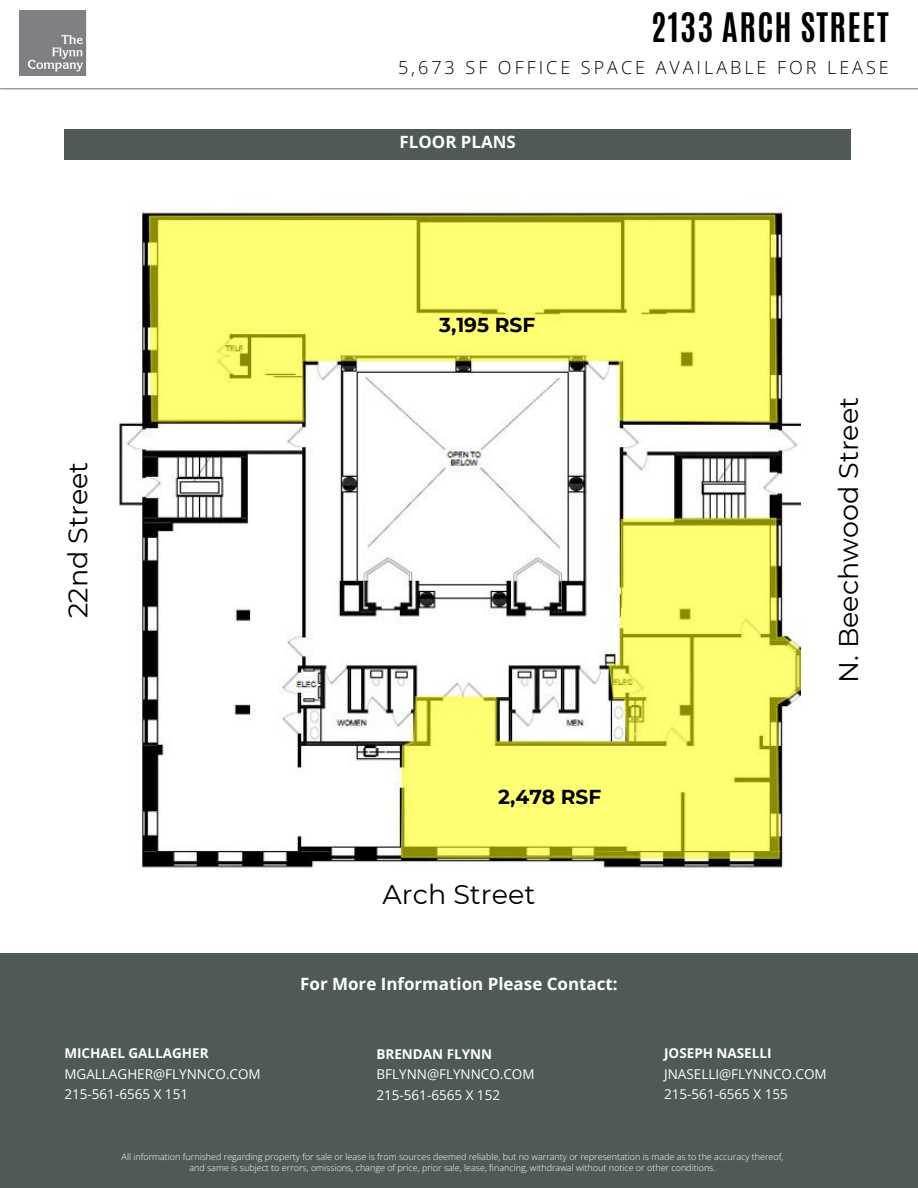
<style>
.page{position:relative;width:918px;height:1188px;background:#fff}
.page>*{position:absolute;margin:0;border:0;box-sizing:border-box;transform-origin:0 0}
.t1{font:700 33.9px "Antonio";letter-spacing:.035em;color:#000}
.t2{font:27px "Montserrat";color:#000}
.t3{font:700 20.1px "Montserrat";color:#000}
.t4{font:300 18px "Open Sans";letter-spacing:.165em;color:#000}
.t5{font:700 16.95px "Open Sans";color:#fff}
.t6{font:13.5px/20.2px "Open Sans";color:#fff}
.t7{font:300 9px/11.2px "Open Sans";color:#fff;text-align:center}
.s1{font-weight:700}
</style>
<div class="page">
<hr style="left:1px;top:88px;width:917px;height:1px;background:#4e5a53">
<img style="left:20px;top:10px;width:66px;height:66px">
<div style="left:0;top:953px;width:918px;height:235px;background:#4e5a53"></div>
<div style="left:64px;top:129px;width:787px;height:30px;background:#4e5a53"></div>
<img style="left:118px;top:208px;width:683px;height:663px">
<h5 class="t1" style="left:651px;top:3px;width:239px">2133 ARCH STREET</h5>
<h2 class="t4" style="left:398px;top:55px;width:492px">5,673 SF OFFICE SPACE AVAILABLE FOR LEASE</h2>
<h3 class="t5" style="left:400px;top:130px;width:118px">FLOOR PLANS</h3>
<h2 class="t2" style="left:61px;top:618px;width:158px;rotate:-90deg">22nd Street</h2>
<p class="t3" style="left:439px;top:313px;width:98px">3,195 RSF</p>
<h6 class="t2" style="left:832px;top:683px;width:288px;rotate:-90deg">N. Beechwood Street</h6>
<p class="t3" style="left:498px;top:785px;width:105px">2,478 RSF</p>
<p class="t2" style="left:383px;top:878px;width:154px">Arch Street</p>
<p class="t5" style="left:300px;top:972px;width:319px">For More Information Please Contact:</p>
<p class="t6" style="left:64px;top:1043px;width:198px"><span class="s1">MICHAEL GALLAGHER<br></span>MGALLAGHER@FLYNNCO.COM<br>215-561-6565 X 151</p>
<h4 class="t6" style="left:376px;top:1044px;width:160px"><span class="s1">BRENDAN FLYNN<br></span>BFLYNN@FLYNNCO.COM<br>215-561-6565 X 152</h4>
<h2 class="t6" style="left:664px;top:1043px;width:164px"><span class="s1">JOSEPH NASELLI<br></span>JNASELLI@FLYNNCO.COM<br>215-561-6565 X 155</h2>
<h3 class="t7" style="left:122px;top:1151px;width:663px">All information furnished regarding property for sale or lease is from sources deemed reliable, but no warranty or representation is made as to the accuracy thereof, and same is subject to errors, omissions, change of price, prior sale, lease, financing, withdrawal without notice or other conditions.</h3>
</div>
